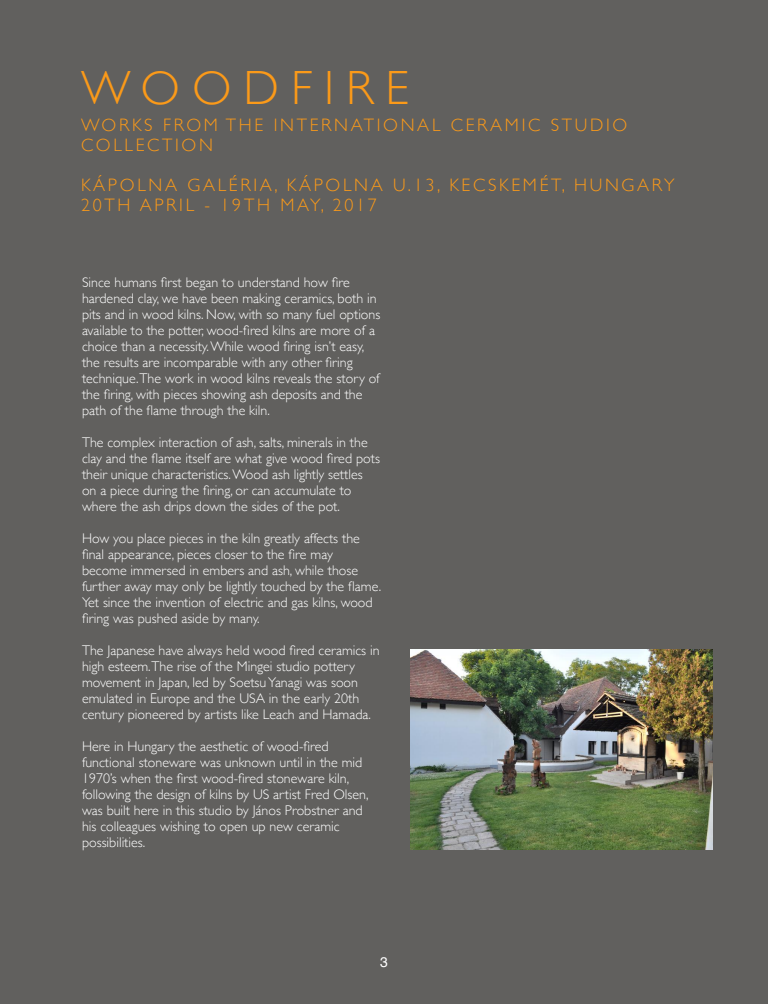
<style>
.page{position:relative;width:768px;height:1004px;background:#61605e}
.page>*{position:absolute;margin:0;border:0;box-sizing:border-box;transform-origin:0 0}
.t1{font:300 48px "Gill Sans";letter-spacing:.25em;color:#fb9a19}
.t2{font:300 18px/20px "Gill Sans";letter-spacing:.15em;color:#fb9a19}
.t3{font:300 14px/16px "Gill Sans";color:#fff}
.t4{font:14px "Helvetica";color:#fff}
</style>
<div class="page">
<img style="left:410px;top:649px;width:303px;height:201px">
<h1 class="t1" style="left:81px;top:70px;width:330px">W OODFIRE</h1>
<p class="t2" style="left:81px;top:117px;width:548px">WORKS FROM THE INTERNATIONAL CERAMIC STUDIO<br>COLLECTION</p>
<p class="t2" style="left:81px;top:177px;width:595px">KÁPOLNA GALÉRIA, KÁPOLNA U.13, KECSKEMÉT, HUNGARY<br>20TH APRIL - 19TH MAY, 2017</p>
<p class="t3" style="left:82px;top:275px;width:300px">Since humans first began to understand how fire hardened clay, we have been making ceramics, both in pits and in wood kilns. Now, with so many fuel options available to the potter, wood-fired kilns are more of a choice than a necessity. While wood firing isn’t easy, the results are incomparable with any other firing technique.The work in wood kilns reveals the story of the firing, with pieces showing ash deposits and the path of the flame through the kiln.</p>
<p class="t3" style="left:82px;top:435px;width:299px">The complex interaction of ash, salts, minerals in the clay and the flame itself are what give wood fired pots their unique characteristics. Wood ash lightly settles on a piece during the firing, or can accumulate to where the ash drips down the sides of the pot.</p>
<p class="t3" style="left:82px;top:531px;width:301px">How you place pieces in the kiln greatly affects the final appearance, pieces closer to the fire may<br>become immersed in embers and ash, while those further away may only be lightly touched by the flame.<br>Yet since the invention of electric and gas kilns, wood firing was pushed aside by many.</p>
<p class="t3" style="left:82px;top:643px;width:299px">The Japanese have always held wood fired ceramics in high esteem.The rise of the Mingei studio pottery movement in Japan, led by Soetsu Yanagi was soon emulated in Europe and the USA in the early 20th century pioneered by artists like Leach and Hamada.</p>
<p class="t3" style="left:82px;top:739px;width:288px">Here in Hungary the aesthetic of wood-fired functional stoneware was unknown until in the mid 1970’s when the first wood-fired stoneware kiln, following the design of kilns by US artist Fred Olsen, was built here in this studio by János Probstner and his colleagues wishing to open up new ceramic possibilities.</p>
<p class="t4" style="left:380px;top:956px;width:9px">3</p>
</div>
